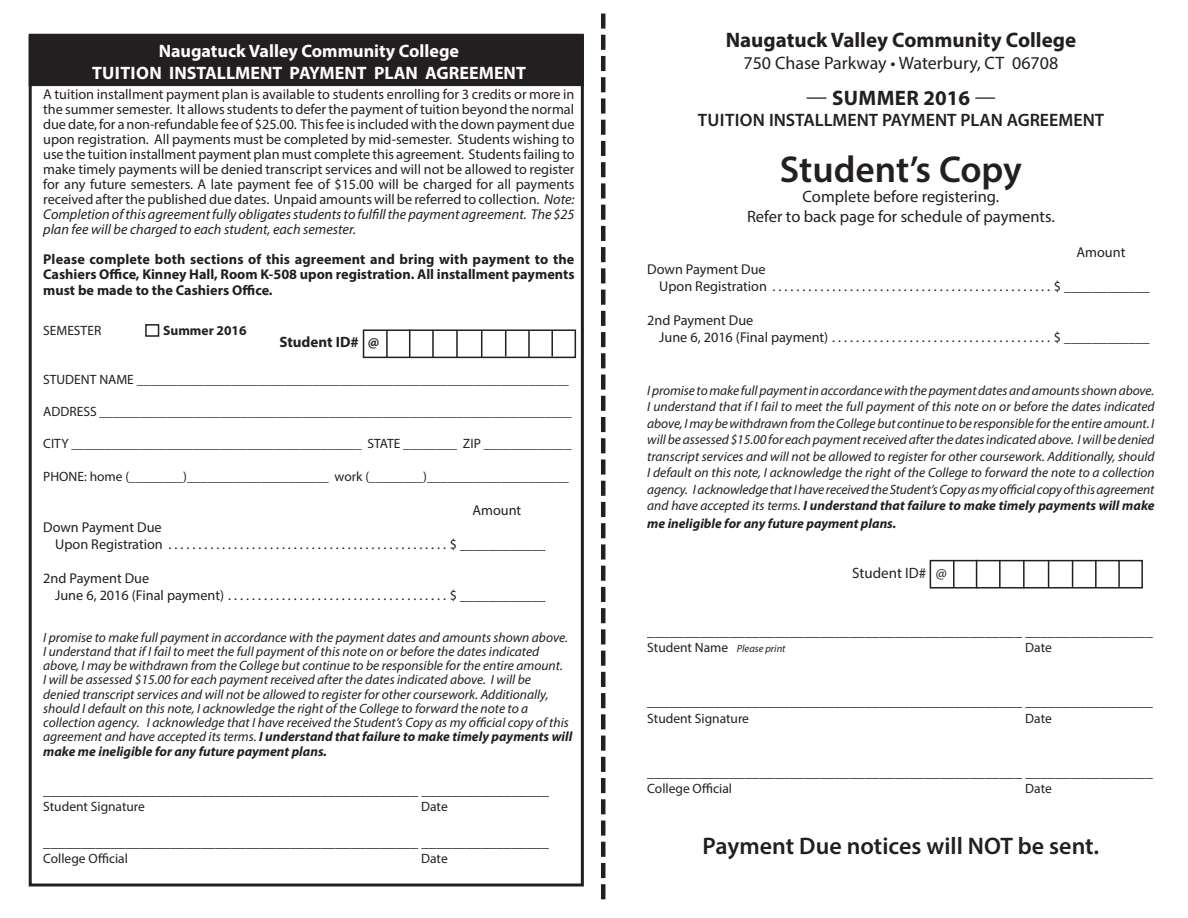
<style>
.page{position:relative;width:1188px;height:918px;background:#fff}
.page>*{position:absolute;margin:0;border:0;box-sizing:border-box;transform-origin:0 0}
.t1{font:600 37.5px "Myriad Pro";color:#231f20}
.t2{font:600 24px "Myriad Pro";color:#231f20}
.t3{font:700 21px "Myriad Pro";color:#231f20}
.t4{font:700 21px "Myriad Pro";letter-spacing:.02em;color:#231f20}
.t5{font:700 18px "Myriad Pro";color:#fff}
.t6{font:600 18px "Myriad Pro";color:#231f20}
.t7{font:18px "Myriad Pro";color:#231f20}
.t8{font:16.5px "Myriad Pro";color:#231f20}
.t9{font:15px "Myriad Pro";color:#231f20}
.t10{font:700 15px "Myriad Pro";color:#231f20}
.t11{font:14.25px/15px "Myriad Pro";color:#231f20;text-align:justify}
.t12{font:700 14.25px/15.6px "Myriad Pro";color:#231f20;text-align:justify}
.t13{font:italic 13.5px/14.2px "Myriad Pro";color:#231f20}
.t14{font:13.5px "Myriad Pro";color:#231f20}
.t15{font:italic 700 13.5px "Myriad Pro";color:#231f20}
.t16{font:700 13.5px "Myriad Pro";color:#231f20}
.s1{font-style:italic}
.s2{font-weight:700}
.s3{font-weight:400}
.s4{font-style:italic;font-size:10.5px}
</style>
<div class="page">
<div style="left:29px;top:36px;width:554px;height:49px;background:#231f20"></div>
<div style="left:29px;top:35px;width:555px;height:51px;border:2px solid #231f20"></div>
<svg style="left:601px;top:14px;width:4px;height:885px"></svg>
<div style="left:145px;top:324px;width:14px;height:13px;border:2px solid #231f20"></div>
<hr style="left:953px;top:561px;width:2px;height:27px;background:#231f20">
<hr style="left:1118px;top:561px;width:2px;height:26px;background:#231f20">
<hr style="left:1095px;top:561px;width:2px;height:26px;background:#231f20">
<svg style="left:1072px;top:563px;width:1px;height:23px"></svg>
<svg style="left:1048px;top:563px;width:1px;height:23px"></svg>
<hr style="left:1023px;top:561px;width:2px;height:27px;background:#231f20">
<hr style="left:999px;top:560px;width:2px;height:28px;background:#231f20">
<svg style="left:976px;top:563px;width:1px;height:23px"></svg>
<div style="left:930px;top:560px;width:213px;height:29px;border:2px solid #231f20"></div>
<div style="left:363px;top:329px;width:213px;height:29px;border:2px solid #231f20"></div>
<hr style="left:386px;top:330px;width:2px;height:27px;background:#231f20">
<hr style="left:551px;top:330px;width:2px;height:26px;background:#231f20">
<hr style="left:528px;top:330px;width:2px;height:27px;background:#231f20">
<svg style="left:505px;top:330px;width:1px;height:26px"></svg>
<svg style="left:481px;top:330px;width:1px;height:27px"></svg>
<hr style="left:456px;top:330px;width:2px;height:28px;background:#231f20">
<hr style="left:432px;top:330px;width:2px;height:27px;background:#231f20">
<svg style="left:409px;top:329px;width:1px;height:29px"></svg>
<p class="t5" style="left:159px;top:39px;width:302px">Naugatuck Valley Community College</p>
<p class="t5" style="left:92px;top:61px;width:435px">TUITION INSTALLMENT PAYMENT PLAN AGREEMENT</p>
<p class="t11" style="left:43px;top:87px;width:533px">A tuition installment payment plan is available to students enrolling for 3 credits or more in the summer semester. It allows students to defer the payment of tuition beyond the normal due date, for a non-refundable fee of $25.00. This fee is included with the down payment due upon registration. All payments must be completed by mid-semester. Students wishing to use the tuition installment payment plan must complete this agreement. Students failing to make timely payments will be denied transcript services and will not be allowed to register for any future semesters. A late payment fee of $15.00 will be charged for all payments received after the published due dates. Unpaid amounts will be referred to collection. <span class="s1">Note:<br>Completion of this agreement fully obligates students to fulfill the payment agreement. The $25 plan fee will be charged to each student, each semester.</span></p>
<p class="t12" style="left:43px;top:251px;width:533px">Please complete both sections of this agreement and bring with payment to the Cashiers Office, Kinney Hall, Room K-508 upon registration. All installment payments must be made to the Cashiers Office.</p>
<p class="t14" style="left:43px;top:322px;width:60px">SEMESTER</p>
<p class="t16" style="left:163px;top:322px;width:85px">Summer 2016</p>
<p class="t14" style="left:43px;top:371px;width:527px">STUDENT NAME ________________________________________________________________</p>
<p class="t14" style="left:43px;top:403px;width:530px">ADDRESS ______________________________________________________________________</p>
<p class="t14" style="left:43px;top:435px;width:530px">CITY ___________________________________________ STATE ________ ZIP _____________</p>
<p class="t14" style="left:43px;top:468px;width:527px">PHONE: home (________)_____________________ work (________)_____________________</p>
<p class="t11" style="left:473px;top:502px;width:50px">Amount</p>
<p class="t11" style="left:43px;top:520px;width:120px">Down Payment Due</p>
<p class="t11" style="left:55px;top:537px;width:115px">Upon Registration ................................................</p>
<p class="t11" style="left:450px;top:537px;width:97px">$ ____________</p>
<p class="t11" style="left:43px;top:571px;width:108px">2nd Payment Due</p>
<p class="t11" style="left:55px;top:588px;width:175px">June 6, 2016 (Final payment)......................................</p>
<p class="t11" style="left:450px;top:588px;width:97px">$ ____________</p>
<p class="t13" style="left:43px;top:630px;width:531px">I promise to make full payment in accordance with the payment dates and amounts shown above.<br>I understand that if I fail to meet the full payment of this note on or before the dates indicated above, I may be withdrawn from the College but continue to be responsible for the entire amount.<br>I will be assessed $15.00 for each payment received after the dates indicated above. I will be<br>denied transcript services and will not be allowed to register for other coursework. Additionally, should I default on this note, I acknowledge the right of the College to forward the note to a collection agency. I acknowledge that I have received the Student’s Copy as my official copy of this agreement and have accepted its terms. <span class="s2">I understand that failure to make timely payments will make me ineligible for any future payment plans.</span></p>
<p class="t9" style="left:43px;top:780px;width:507px">__________________________________________________ _________________</p>
<p class="t14" style="left:43px;top:798px;width:103px">Student Signature</p>
<p class="t14" style="left:421px;top:798px;width:28px">Date</p>
<p class="t9" style="left:43px;top:833px;width:507px">__________________________________________________ _________________</p>
<p class="t14" style="left:43px;top:850px;width:86px">College Official</p>
<p class="t14" style="left:421px;top:850px;width:28px">Date</p>
<p class="t10" style="left:279px;top:332px;width:101px">Student ID# @</p>
<p class="t3" style="left:726px;top:26px;width:352px">Naugatuck Valley Community College</p>
<p class="t7" style="left:744px;top:51px;width:316px">750 Chase Parkway • Waterbury, CT 06708</p>
<p class="t4" style="left:806px;top:84px;width:191px"><span class="s3">—</span> SUMMER 2016 <span class="s3">—</span></p>
<p class="t6" style="left:698px;top:109px;width:408px">TUITION INSTALLMENT PAYMENT PLAN AGREEMENT</p>
<p class="t1" style="left:780px;top:146px;width:244px">Student’s Copy</p>
<p class="t8" style="left:803px;top:186px;width:198px">Complete before registering.</p>
<p class="t8" style="left:747px;top:206px;width:309px">Refer to back page for schedule of payments.</p>
<p class="t11" style="left:1077px;top:244px;width:50px">Amount</p>
<p class="t11" style="left:647px;top:261px;width:120px">Down Payment Due</p>
<p class="t11" style="left:659px;top:278px;width:115px">Upon Registration ................................................</p>
<p class="t11" style="left:1054px;top:278px;width:97px">$ ____________</p>
<p class="t11" style="left:647px;top:313px;width:108px">2nd Payment Due</p>
<p class="t11" style="left:659px;top:330px;width:175px">June 6, 2016 (Final payment)......................................</p>
<p class="t11" style="left:1054px;top:330px;width:97px">$ ____________</p>
<p class="t13" style="left:647px;top:382px;width:509px;line-height:16.5px;text-align:justify">I promise to make full payment in accordance with the payment dates and amounts shown above.<br>I understand that if I fail to meet the full payment of this note on or before the dates indicated above, I may be withdrawn from the College but continue to be responsible for the entire amount. I will be assessed $15.00 for each payment received after the dates indicated above. I will be denied transcript services and will not be allowed to register for other coursework. Additionally, should I default on this note, I acknowledge the right of the College to forward the note to a collection agency. I acknowledge that I have received the Student’s Copy as my official copy of this agreement and have accepted its terms. <span class="s2">I understand that failure to make timely payments will make</span></p>
<p class="t15" style="left:647px;top:515px;width:251px">me ineligible for any future payment plans.</p>
<p class="t9" style="left:852px;top:563px;width:96px">Student ID# @</p>
<p class="t9" style="left:647px;top:622px;width:507px">__________________________________________________ _________________</p>
<p class="t14" style="left:647px;top:640px;width:140px">Student Name <span class="s4">Please print</span></p>
<p class="t14" style="left:1025px;top:640px;width:28px">Date</p>
<p class="t9" style="left:647px;top:692px;width:507px">__________________________________________________ _________________</p>
<p class="t14" style="left:647px;top:710px;width:103px">Student Signature</p>
<p class="t14" style="left:1025px;top:710px;width:28px">Date</p>
<p class="t9" style="left:647px;top:762px;width:507px">__________________________________________________ _________________</p>
<p class="t14" style="left:647px;top:780px;width:86px">College Official</p>
<p class="t14" style="left:1025px;top:780px;width:28px">Date</p>
<p class="t2" style="left:703px;top:831px;width:398px">Payment Due notices will NOT be sent.</p>
</div>
